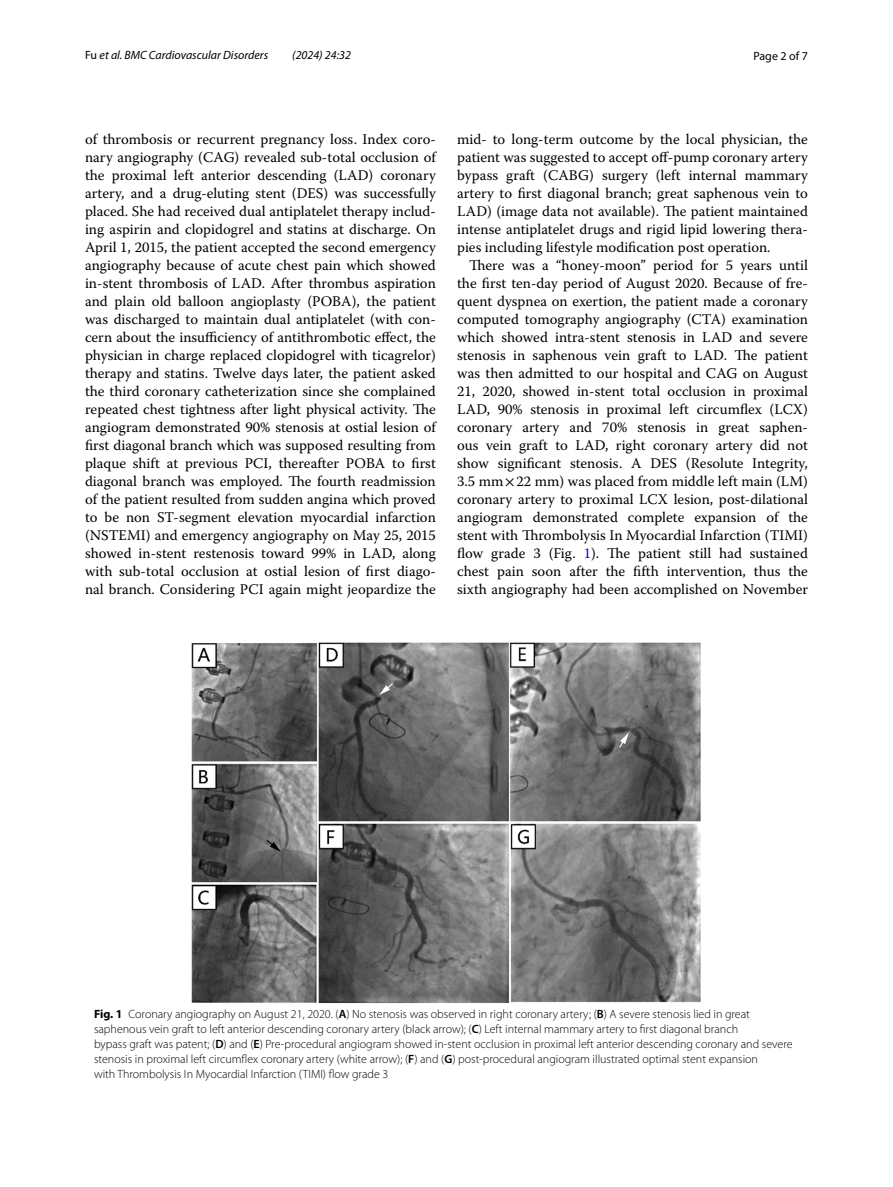
<style>
.page{position:relative;width:893px;height:1187px;background:#fff}
.page>*{position:absolute;margin:0;border:0;box-sizing:border-box;transform-origin:0 0}
.t1{font:14.7px/18px "Warnock Pro";color:#000;text-align:justify}
.t2{font:300 12px/15px "Myriad Pro";color:#000}
.t3{font:italic 12px "Myriad Pro";color:#000}
.t4{font:12px "Myriad Pro";color:#000}
.s1{font-style:normal}
.s2{font-family:"STIX"}
.s3{color:#00f}
.s4{font-weight:700}
.s5{font-weight:600}
</style>
<div class="page">
<img style="left:191px;top:642px;width:510px;height:361px">
<p class="t3" style="left:85px;top:48px;width:185px"><span class="s1">Fu</span> et al. BMC Cardiovascular Disorders</p>
<p class="t3" style="left:292px;top:48px;width:60px">(2024) 24:32</p>
<p class="t4" style="left:753px;top:48px;width:56px">Page 2 of 7</p>
<p class="t1" style="left:85px;top:130px;width:352px">of thrombosis or recurrent pregnancy loss. Index coro&shy;nary angiography (CAG) revealed sub-total occlusion of the proximal left anterior descending (LAD) coronary artery, and a drug-eluting stent (DES) was successfully placed. She had received dual antiplatelet therapy includ&shy;ing aspirin and clopidogrel and statins at discharge. On April 1, 2015, the patient accepted the second emergency angiography because of acute chest pain which showed in-stent thrombosis of LAD. After thrombus aspiration and plain old balloon angioplasty (POBA), the patient was discharged to maintain dual antiplatelet (with con&shy;cern about the insufficiency of antithrombotic effect, the physician in charge replaced clopidogrel with ticagrelor) therapy and statins. Twelve days later, the patient asked the third coronary catheterization since she complained repeated chest tightness after light physical activity. The angiogram demonstrated 90% stenosis at ostial lesion of first diagonal branch which was supposed resulting from plaque shift at previous PCI, thereafter POBA to first diagonal branch was employed. The fourth readmission of the patient resulted from sudden angina which proved to be non ST-segment elevation myocardial infarction (NSTEMI) and emergency angiography on May 25, 2015 showed in-stent restenosis toward 99% in LAD, along with sub-total occlusion at ostial lesion of first diago&shy;nal branch. Considering PCI again might jeopardize the</p>
<p class="t1" style="left:457px;top:130px;width:352px">mid- to long-term outcome by the local physician, the patient was suggested to accept off-pump coronary artery bypass graft (CABG) surgery (left internal mammary artery to first diagonal branch; great saphenous vein to LAD) (image data not available). The patient maintained intense antiplatelet drugs and rigid lipid lowering thera&shy;pies including lifestyle modification post operation.</p>
<p class="t1" style="left:457px;top:256px;width:352px;text-indent:12px">There was a “honey-moon” period for 5 years until the first ten-day period of August 2020. Because of fre&shy;quent dyspnea on exertion, the patient made a coronary computed tomography angiography (CTA) examination which showed intra-stent stenosis in LAD and severe stenosis in saphenous vein graft to LAD. The patient was then admitted to our hospital and CAG on August 21, 2020, showed in-stent total occlusion in proximal LAD, 90% stenosis in proximal left circumflex (LCX) coronary artery and 70% stenosis in great saphen&shy;ous vein graft to LAD, right coronary artery did not show significant stenosis. A DES (Resolute Integrity, 3.5 mm<span class="s2">×</span>22 mm) was placed from middle left main (LM) coronary artery to proximal LCX lesion, post-dilational angiogram demonstrated complete expansion of the stent with Thrombolysis In Myocardial Infarction (TIMI) flow grade 3 (Fig. <span class="s3">1</span>). The patient still had sustained chest pain soon after the fifth intervention, thus the sixth angiography had been accomplished on November</p>
<p class="t2" style="left:94px;top:1006px;width:700px"><span class="s4">Fig. 1</span> Coronary angiography on August 21, 2020. (<span class="s5">A</span>) No stenosis was observed in right coronary artery; (<span class="s5">B</span>) A severe stenosis lied in great saphenous vein graft to left anterior descending coronary artery (black arrow); (<span class="s5">C</span>) Left internal mammary artery to first diagonal branch<br>bypass graft was patent; (<span class="s5">D</span>) and (<span class="s5">E</span>) Pre-procedural angiogram showed in-stent occlusion in proximal left anterior descending coronary and severe stenosis in proximal left circumflex coronary artery (white arrow); (<span class="s5">F</span>) and (<span class="s5">G</span>) post-procedural angiogram illustrated optimal stent expansion<br>with Thrombolysis In Myocardial Infarction (TIMI) flow grade 3</p>
</div>
